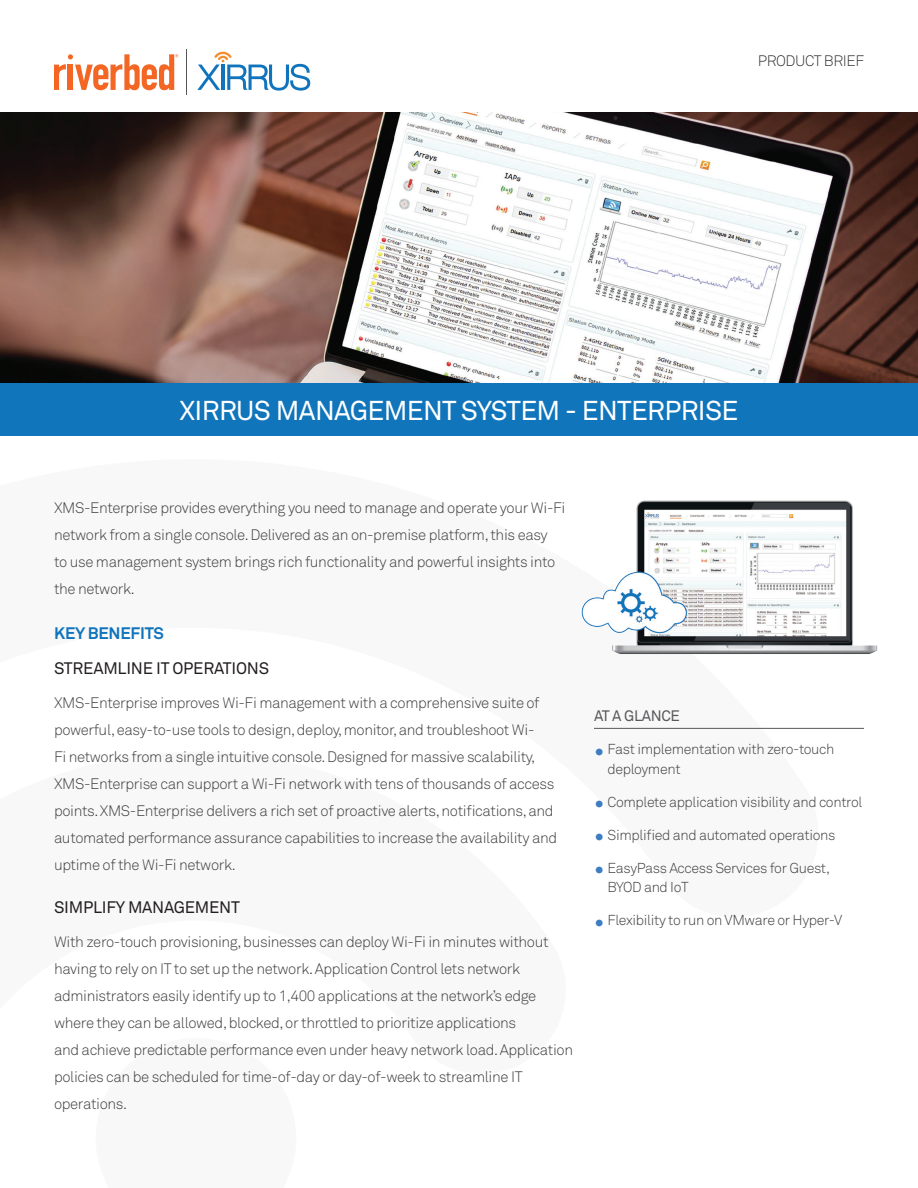
<style>
.page{position:relative;width:918px;height:1188px;background:#fff}
.page>*{position:absolute;margin:0;border:0;box-sizing:border-box;transform-origin:0 0}
.t1{font:27px "Akkurat Pro";letter-spacing:-.025em;color:#fff}
.t2{font:16.5px "Akkurat Pro";letter-spacing:-.015em;color:#231f20}
.t3{font:700 16.5px "Akkurat Pro";letter-spacing:-.015em;color:#1074bc}
.t4{font:300 15px/27px "Akkurat Pro";letter-spacing:-.025em;color:#3e3e3f}
.t5{font:300 15px "Akkurat Pro";letter-spacing:-.025em;color:#323332}
.t6{font:15px "Akkurat Pro";letter-spacing:-.025em;color:#57585a}
.t7{font:300 14.25px/19.5px "Akkurat Pro";letter-spacing:-.025em;color:#3e3e3f}
.s1{font-weight:700;font-size:24px;color:#3c7ec1}
</style>
<div class="page">
<svg style="left:197px;top:52px;width:113px;height:39px"></svg>
<svg style="left:54px;top:54px;width:124px;height:36px"></svg>
<hr style="left:186px;top:50px;width:1px;height:45px;background:#565757">
<div style="left:0;top:382px;width:918px;height:54px;background:#1175bc"></div>
<img style="left:0;top:112px;width:918px;height:270px">
<img style="left:581px;top:500px;width:297px;height:155px">
<hr style="left:594px;top:728px;width:270px;height:1px;background:#57585a">
<p class="t5" style="left:758px;top:52px;width:108px">PRODUCT BRIEF</p>
<h1 class="t1" style="left:180px;top:394px;width:560px">XIRRUS MANAGEMENT SYSTEM - ENTERPRISE</h1>
<p class="t4" style="left:54px;top:495px;width:513px">XMS-Enterprise provides everything you need to manage and operate your Wi-Fi network from a single console. Delivered as an on-premise platform, this easy<br>to use management system brings rich functionality and powerful insights into the network.</p>
<p class="t3" style="left:54px;top:623px;width:111px">KEY BENEFITS</p>
<p class="t2" style="left:54px;top:659px;width:217px">STREAMLINE IT OPERATIONS</p>
<p class="t4" style="left:54px;top:689px;width:505px">XMS-Enterprise improves Wi-Fi management with a comprehensive suite of powerful, easy-to-use tools to design, deploy, monitor, and troubleshoot Wi-<br>Fi networks from a single intuitive console. Designed for massive scalability, XMS-Enterprise can support a Wi-Fi network with tens of thousands of access points. XMS-Enterprise delivers a rich set of proactive alerts, notifications, and automated performance assurance capabilities to increase the availability and uptime of the Wi-Fi network.</p>
<p class="t2" style="left:54px;top:898px;width:187px">SIMPLIFY MANAGEMENT</p>
<p class="t4" style="left:54px;top:928px;width:521px">With zero-touch provisioning, businesses can deploy Wi-Fi in minutes without having to rely on IT to set up the network. Application Control lets network administrators easily identify up to 1,400 applications at the network’s edge where they can be allowed, blocked, or throttled to prioritize applications<br>and achieve predictable performance even under heavy network load. Application policies can be scheduled for time-of-day or day-of-week to streamline IT operations.</p>
<p class="t6" style="left:594px;top:707px;width:87px">AT A GLANCE</p>
<p class="t7" style="left:608px;top:740px;width:228px;text-indent:-14px"><span class="s1">•</span> Fast implementation with zero-touch deployment</p>
<p class="t7" style="left:594px;top:792px;width:270px"><span class="s1">•</span> Complete application visibility and control</p>
<p class="t7" style="left:594px;top:825px;width:243px"><span class="s1">•</span> Simplified and automated operations</p>
<p class="t7" style="left:608px;top:858px;width:224px;text-indent:-14px"><span class="s1">•</span> EasyPass Access Services for Guest,<br>BYOD and IoT</p>
<p class="t7" style="left:594px;top:911px;width:250px"><span class="s1">•</span> Flexibility to run on VMware or Hyper-V</p>
</div>
